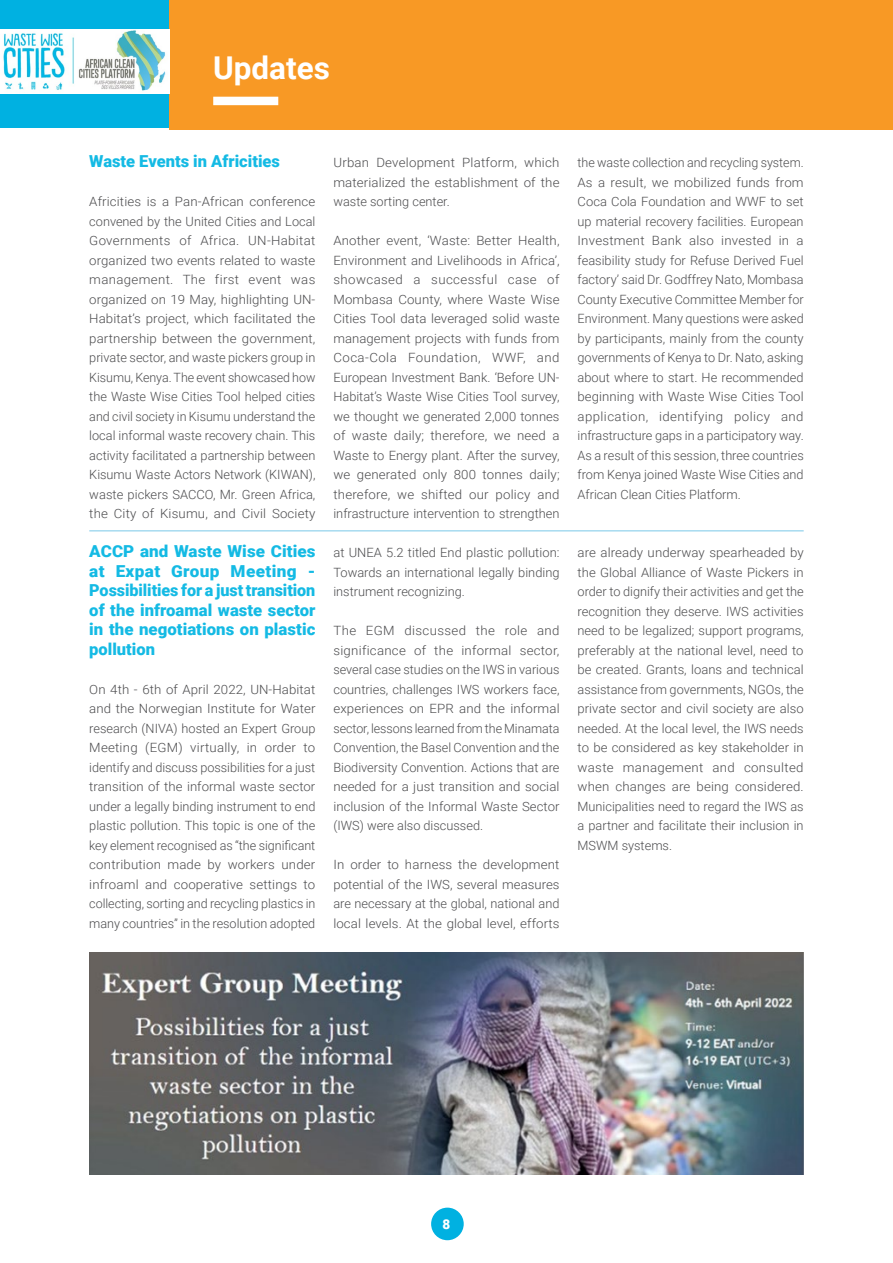
<style>
.page{position:relative;width:893px;height:1263px;background:#fff}
.page>*{position:absolute;margin:0;border:0;box-sizing:border-box;transform-origin:0 0}
.t1{font:700 31.5px "Roboto";color:#fff}
.t2{font:900 16.5px/19.5px "Roboto";color:#14bae4;text-align:justify}
.t3{font:900 13.5px "Roboto";color:#fff}
.t4{font:300 12.75px/19.5px "Roboto";color:#4d4d4f;text-align:justify;scale:1.04 1}
.t5{font:300 12.75px/19.5px "Roboto";color:#4d4d4f;text-align:justify}
</style>
<div class="page">
<div style="left:0;top:0;width:169px;height:127px;background:#00b1e1"></div>
<div style="left:169px;top:0;width:724px;height:130px;background:#f89925"></div>
<div style="left:213px;top:97px;width:65px;height:8px;background:#fff"></div>
<img style="left:0;top:30px;width:169px;height:63px">
<hr style="left:89px;top:530px;width:715px;height:1px;background:#a6daf0">
<img style="left:90px;top:952px;width:714px;height:222px">
<div style="left:431px;top:1207px;width:33px;height:33px;background:#00b1e1;border-radius:50%"></div>
<h1 class="t1" style="left:213px;top:46px;width:118px">Updates</h1>
<p class="t2" style="left:89px;top:151px;width:192px">Waste Events in Africities</p>
<p class="t4" style="left:89px;top:192px;width:219px">Africities is a Pan-African conference convened by the United Cities and Local Governments of Africa. UN-Habitat organized two events related to waste management. The first event was organized on 19 May, highlighting UN-Habitat’s project, which facilitated the partnership between the government, private sector, and waste pickers group in Kisumu, Kenya. The event showcased how the Waste Wise Cities Tool helped cities and civil society in Kisumu understand the local informal waste recovery chain. This activity facilitated a partnership between Kisumu Waste Actors Network (KIWAN), waste pickers SACCO, Mr. Green Africa, the City of Kisumu, and Civil Society</p>
<p class="t2" style="left:89px;top:541px;width:228px">ACCP and Waste Wise Cities at Expat Group Meeting - Possibilities for a just transition of the infroamal waste sector in the negotiations on plastic pollution</p>
<p class="t4" style="left:89px;top:679px;width:219px">On 4th - 6th of April 2022, UN-Habitat and the Norwegian Institute for Water research (NIVA) hosted an Expert Group Meeting (EGM) virtually, in order to identify and discuss possibilities for a just transition of the informal waste sector under a legally binding instrument to end plastic pollution. This topic is one of the key element recognised as “the significant contribution made by workers under infroaml and cooperative settings to collecting, sorting and recycling plastics in many countries” in the resolution adopted</p>
<p class="t4" style="left:333px;top:153px;width:219px">Urban Development Platform, which materialized the establishment of the waste sorting center.</p>
<p class="t4" style="left:333px;top:231px;width:219px">Another event, ‘Waste: Better Health, Environment and Livelihoods in Africa’, showcased a successful case of Mombasa County, where Waste Wise Cities Tool data leveraged solid waste management projects with funds from Coca-Cola Foundation, WWF, and European Investment Bank. ‘Before UN-Habitat’s Waste Wise Cities Tool survey, we thought we generated 2,000 tonnes of waste daily; therefore, we need a Waste to Energy plant. After the survey, we generated only 800 tonnes daily; therefore, we shifted our policy and infrastructure intervention to strengthen</p>
<p class="t5" style="left:333px;top:543px;width:228px">at UNEA 5.2 titled End plastic pollution:<br>Towards an international legally binding instrument recognizing.</p>
<p class="t4" style="left:333px;top:621px;width:219px">The EGM discussed the role and significance of the informal sector, several case studies on the IWS in various countries, challenges IWS workers face, experiences on EPR and the informal sector, lessons learned from the Minamata Convention, the Basel Convention and the Biodiversity Convention. Actions that are needed for a just transition and social inclusion of the Informal Waste Sector (IWS) were also discussed.</p>
<p class="t4" style="left:333px;top:855px;width:219px">In order to harness the development potential of the IWS, several measures are necessary at the global, national and local levels. At the global level, efforts</p>
<p class="t5" style="left:578px;top:153px;width:228px">the waste collection and recycling system.<br>As a result, we mobilized funds from Coca Cola Foundation and WWF to set up material recovery facilities. European Investment Bank also invested in a feasibility study for Refuse Derived Fuel factory’ said Dr. Godffrey Nato, Mombasa County Executive Committee Member for Environment. Many questions were asked by participants, mainly from the county governments of Kenya to Dr. Nato, asking about where to start. He recommended beginning with Waste Wise Cities Tool application, identifying policy and infrastructure gaps in a participatory way.<br>As a result of this session, three countries from Kenya joined Waste Wise Cities and African Clean Cities Platform.</p>
<p class="t4" style="left:578px;top:543px;width:219px">are already underway spearheaded by the Global Alliance of Waste Pickers in order to dignify their activities and get the recognition they deserve. IWS activities need to be legalized; support programs, preferably at the national level, need to be created. Grants, loans and technical assistance from governments, NGOs, the private sector and civil society are also needed. At the local level, the IWS needs to be considered as key stakeholder in waste management and consulted when changes are being considered.<br>Municipalities need to regard the IWS as a partner and facilitate their inclusion in MSWM systems.</p>
<p class="t3" style="left:443px;top:1215px;width:9px">8</p>
</div>
